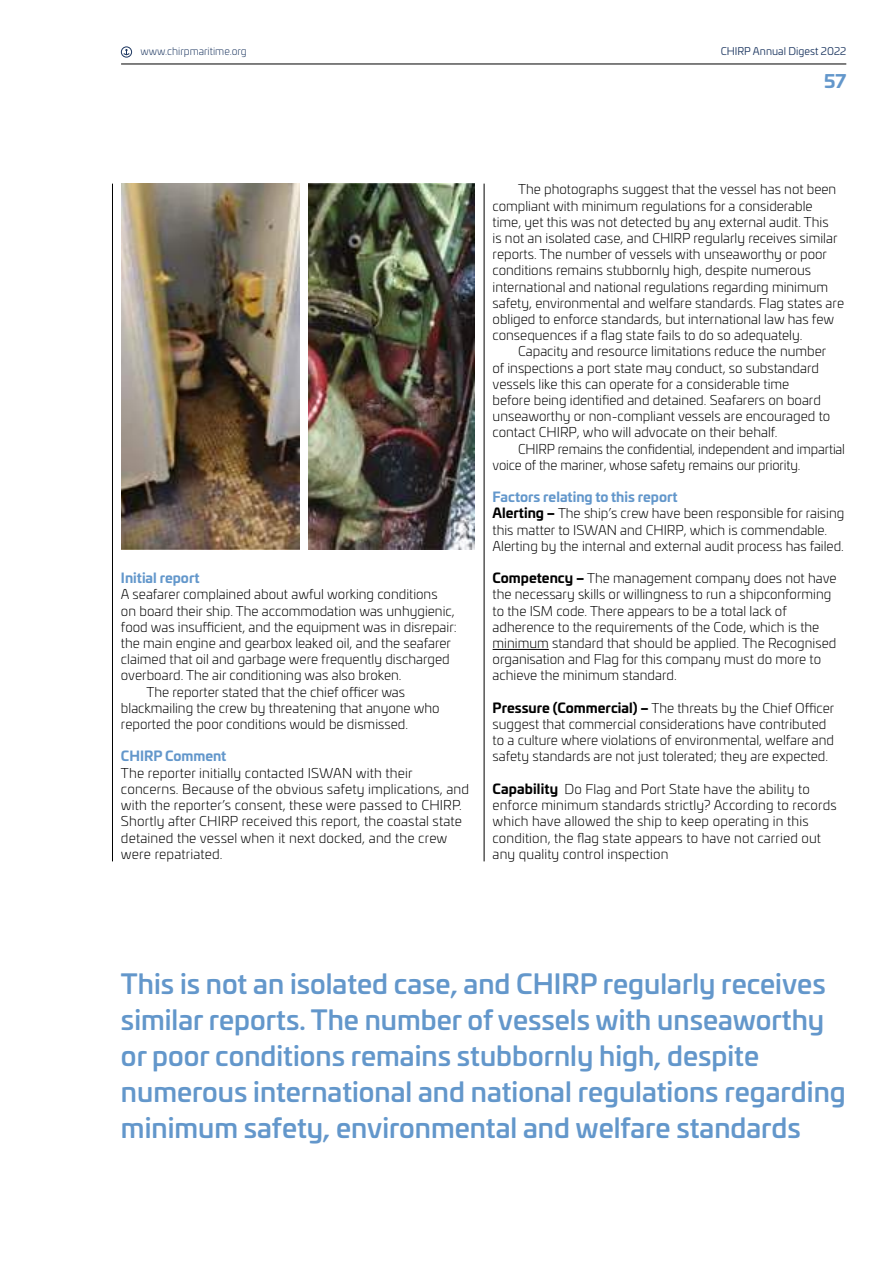
<style>
.page{position:relative;width:893px;height:1263px;background:#fff}
.page>*{position:absolute;margin:0;border:0;box-sizing:border-box;transform-origin:0 0}
.t1{font:500 27px/36px "Univia Pro";color:#6397cb}
.t2{font:700 18px "Univia Pro";color:#6397cb}
.t3{font:300 13.5px/16.2px "Univia Pro";color:#000}
.t4{font:700 13.5px "Univia Pro";color:#6397cb}
.t5{font:300 10.5px "Univia Pro";color:#1c3660}
.t6{font:10.5px "Univia Pro";color:#1c3660}
.s1{font-weight:700;color:#6397cb}
.s2{font-weight:700}
</style>
<div class="page">
<hr style="left:121px;top:64px;width:725px;height:1px;background:#000">
<svg style="left:121px;top:46px;width:11px;height:12px"></svg>
<hr style="left:112px;top:184px;width:1px;height:677px;background:#000">
<img style="left:121px;top:184px;width:178px;height:366px">
<img style="left:308px;top:184px;width:167px;height:365px">
<hr style="left:484px;top:184px;width:1px;height:677px;background:#000">
<hr style="left:493px;top:649px;width:56px;height:1px;background:#000">
<p class="t5" style="left:140px;top:44px;width:108px">www.chirpmaritime.org</p>
<p class="t6" style="left:721px;top:44px;width:127px">CHIRP Annual Digest 2022</p>
<h2 class="t2" style="left:824px;top:67px;width:24px">57</h2>
<p class="t4" style="left:121px;top:567px;width:80px">Initial report</p>
<p class="t3" style="left:121px;top:586px;width:318px">A seafarer complained about awful working conditions</p>
<p class="t3" style="left:121px;top:602px;width:335px">on board their ship. The accommodation was unhygienic,</p>
<p class="t3" style="left:121px;top:618px;width:337px">food was insufficient, and the equipment was in disrepair:</p>
<p class="t3" style="left:121px;top:634px;width:332px">the main engine and gearbox leaked oil, and the seafarer</p>
<p class="t3" style="left:121px;top:651px;width:330px">claimed that oil and garbage were frequently discharged</p>
<p class="t3" style="left:121px;top:667px;width:282px">overboard. The air conditioning was also broken.</p>
<p class="t3" style="left:147px;top:683px;width:260px">The reporter stated that the chief officer was</p>
<p class="t3" style="left:121px;top:699px;width:320px">blackmailing the crew by threatening that anyone who</p>
<p class="t3" style="left:121px;top:715px;width:288px">reported the poor conditions would be dismissed.</p>
<p class="t4" style="left:121px;top:746px;width:107px">CHIRP Comment</p>
<p class="t3" style="left:121px;top:764px;width:350px">The reporter initially contacted ISWAN with their concerns. Because of the obvious safety implications, and with the reporter’s consent, these were passed to CHIRP.<br>Shortly after CHIRP received this report, the coastal state detained the vessel when it next docked, and the crew were repatriated.</p>
<p class="t3" style="left:493px;top:181px;width:353px;text-indent:26px">The photographs suggest that the vessel has not been compliant with minimum regulations for a considerable time, yet this was not detected by any external audit. This<br>is not an isolated case, and CHIRP regularly receives similar reports. The number of vessels with unseaworthy or poor conditions remains stubbornly high, despite numerous international and national regulations regarding minimum safety, environmental and welfare standards. Flag states are obliged to enforce standards, but international law has few consequences if a flag state fails to do so adequately.</p>
<p class="t3" style="left:493px;top:343px;width:339px;text-indent:26px">Capacity and resource limitations reduce the number of inspections a port state may conduct, so substandard vessels like this can operate for a considerable time before being identified and detained. Seafarers on board unseaworthy or non-compliant vessels are encouraged to contact CHIRP, who will advocate on their behalf.</p>
<p class="t3" style="left:493px;top:440px;width:354px;text-indent:26px">CHIRP remains the confidential, independent and impartial voice of the mariner, whose safety remains our priority.</p>
<p class="t3" style="left:493px;top:489px;width:353px"><span class="s1">Factors relating to this report<br></span><span class="s2">Alerting –</span> The ship’s crew have been responsible for raising this matter to ISWAN and CHIRP, which is commendable.<br>Alerting by the internal and external audit process has failed.</p>
<p class="t3" style="left:493px;top:570px;width:346px"><span class="s2">Competency –</span> The management company does not have the necessary skills or willingness to run a shipconforming to the ISM code. There appears to be a total lack of adherence to the requirements of the Code, which is the minimum standard that should be applied. The Recognised organisation and Flag for this company must do more to achieve the minimum standard.</p>
<p class="t3" style="left:493px;top:699px;width:343px"><span class="s2">Pressure (Commercial) –</span> The threats by the Chief Officer suggest that commercial considerations have contributed to a culture where violations of environmental, welfare and safety standards are not just tolerated; they are expected.</p>
<p class="t3" style="left:493px;top:780px;width:346px"><span class="s2">Capability</span> Do Flag and Port State have the ability to enforce minimum standards strictly? According to records which have allowed the ship to keep operating in this condition, the flag state appears to have not carried out any quality control inspection</p>
<p class="t1" style="left:121px;top:964px;width:726px">This is not an isolated case, and CHIRP regularly receives similar reports. The number of vessels with unseaworthy or poor conditions remains stubbornly high, despite numerous international and national regulations regarding minimum safety, environmental and welfare standards</p>
</div>
